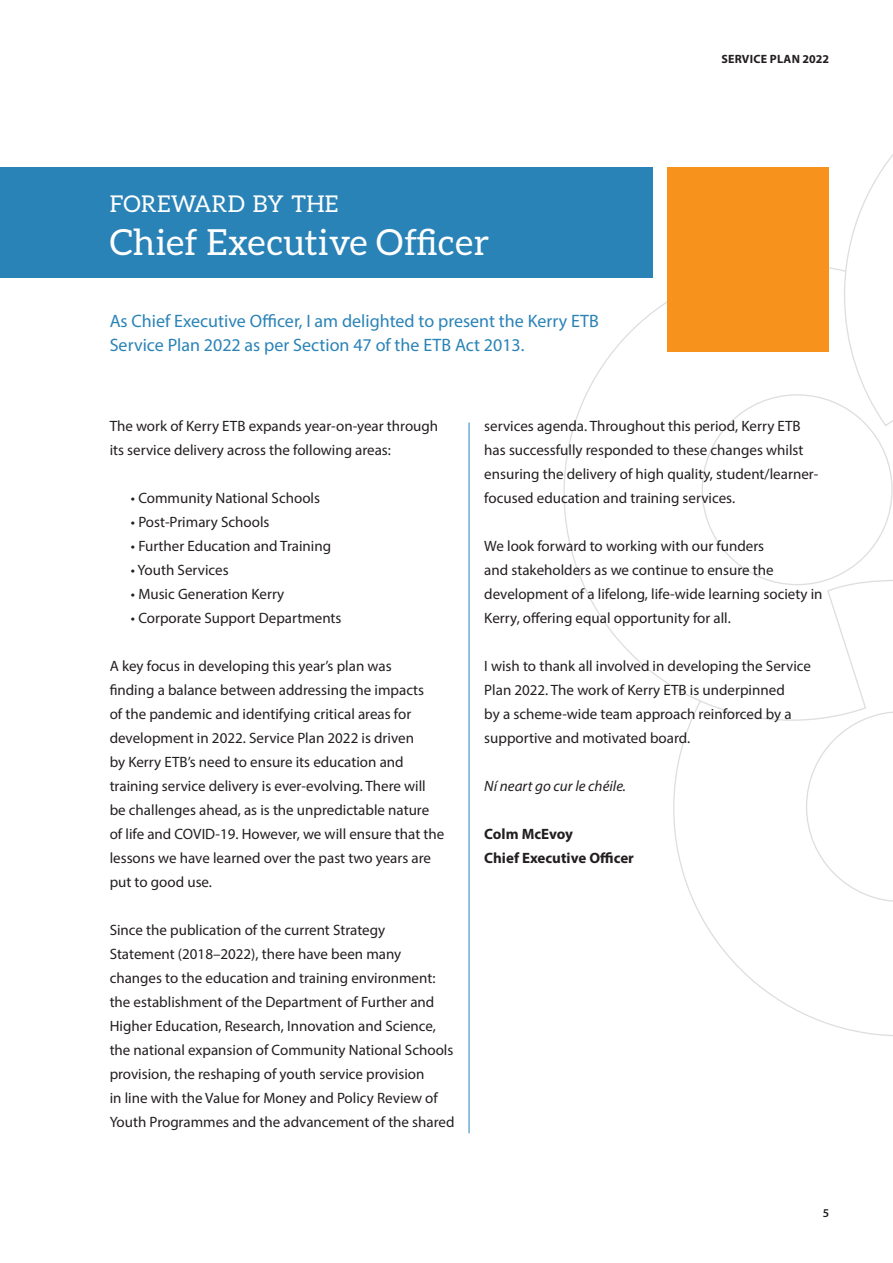
<style>
.page{position:relative;width:893px;height:1263px;background:#fff}
.page>*{position:absolute;margin:0;border:0;box-sizing:border-box;transform-origin:0 0}
.t1{font:36px "Aleo";letter-spacing:.01em;color:#fff}
.t2{font:23.1px "Aleo";letter-spacing:.015em;color:#fff}
.t3{font:18px/24px "Myriad Pro";color:#2a83b7}
.t4{font:15px/24px "Myriad Pro";color:#231f20}
.t5{font:700 15px "Myriad Pro";color:#231f20}
.t6{font:italic 15px "Myriad Pro";color:#231f20}
.t7{font:700 12px "Myriad Pro";letter-spacing:.02em;color:#231f20}
.t8{font:600 12px "Myriad Pro";color:#231f20}
</style>
<div class="page">
<svg style="left:563px;top:154px;width:330px;height:882px"></svg>
<div style="left:0;top:167px;width:653px;height:110px;background:#2a83b7"></div>
<hr style="left:469px;top:423px;width:1px;height:710px;background:#2a83b7">
<div style="left:668px;top:167px;width:161px;height:184px;background:#f7931d"></div>
<p class="t2" style="left:110px;top:191px;width:230px">FOREWARD BY THE</p>
<p class="t1" style="left:110px;top:222px;width:381px">Chief Executive Officer</p>
<p class="t3" style="left:110px;top:309px;width:491px">As Chief Executive Officer, I am delighted to present the Kerry ETB<br>Service Plan 2022 as per Section 47 of the ETB Act 2013.</p>
<p class="t7" style="left:721px;top:51px;width:109px">SERVICE PLAN 2022</p>
<p class="t4" style="left:110px;top:414px;width:330px">The work of Kerry ETB expands year-on-year through its service delivery across the following areas:</p>
<p class="t4" style="left:131px;top:486px;width:191px">• Community National Schools</p>
<p class="t4" style="left:131px;top:510px;width:140px">• Post-Primary Schools</p>
<p class="t4" style="left:131px;top:534px;width:202px">• Further Education and Training</p>
<p class="t4" style="left:131px;top:558px;width:99px">• Youth Services</p>
<p class="t4" style="left:131px;top:582px;width:155px">• Music Generation Kerry</p>
<p class="t4" style="left:131px;top:606px;width:212px">• Corporate Support Departments</p>
<p class="t4" style="left:110px;top:654px;width:336px">A key focus in developing this year’s plan was<br>finding a balance between addressing the impacts<br>of the pandemic and identifying critical areas for development in 2022. Service Plan 2022 is driven<br>by Kerry ETB’s need to ensure its education and training service delivery is ever-evolving. There will be challenges ahead, as is the unpredictable nature of life and COVID-19. However, we will ensure that the lessons we have learned over the past two years are put to good use.</p>
<p class="t4" style="left:110px;top:918px;width:346px">Since the publication of the current Strategy<br>Statement (2018–2022), there have been many changes to the education and training environment: the establishment of the Department of Further and Higher Education, Research, Innovation and Science, the national expansion of Community National Schools provision, the reshaping of youth service provision<br>in line with the Value for Money and Policy Review of Youth Programmes and the advancement of the shared</p>
<p class="t4" style="left:484px;top:414px;width:335px">services agenda. Throughout this period, Kerry ETB has successfully responded to these changes whilst ensuring the delivery of high quality, student/learner&shy;focused education and training services.</p>
<p class="t4" style="left:484px;top:534px;width:340px">We look forward to working with our funders<br>and stakeholders as we continue to ensure the development of a lifelong, life-wide learning society in Kerry, offering equal opportunity for all.</p>
<p class="t4" style="left:484px;top:654px;width:328px">I wish to thank all involved in developing the Service Plan 2022. The work of Kerry ETB is underpinned<br>by a scheme-wide team approach reinforced by a supportive and motivated board.</p>
<p class="t6" style="left:484px;top:777px;width:143px">Ní neart go cur le chéile.</p>
<p class="t5" style="left:484px;top:824px;width:90px">Colm McEvoy</p>
<p class="t5" style="left:484px;top:848px;width:151px">Chief Executive Officer</p>
<p class="t8" style="left:823px;top:1205px;width:8px">5</p>
</div>
